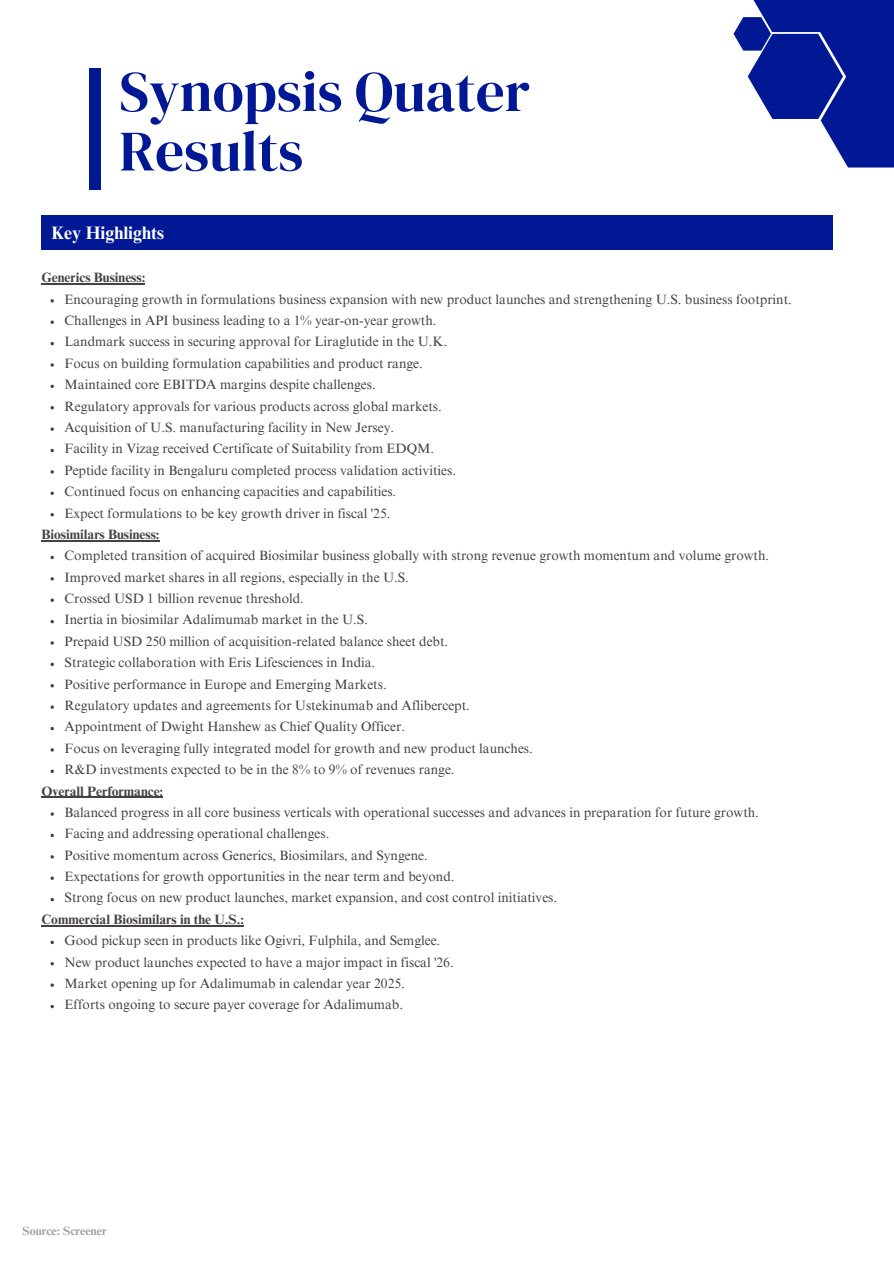
<style>
.page{position:relative;width:894px;height:1264px;background:#fff}
.page>*{position:absolute;margin:0;border:0;box-sizing:border-box;transform-origin:0 0}
.t1{font:57px/59.4px "DM Serif Display";color:#001894}
.t2{font:700 18px "Times NRMT Pro";color:#fff}
.t3{font:13.5px "Times NRMT Pro";color:#444242}
.t4{font:700 13.5px "Times NRMT Pro";color:#444242}
.t5{font:700 12px "Times NRMT Pro";color:#444242}
</style>
<div class="page">
<div style="left:89px;top:68px;width:12px;height:122px;background:#001894"></div>
<div style="left:801px;top:0;width:92px;height:113px;background:#001894"></div>
<svg style="left:733px;top:17px;width:160px;height:150px"></svg>
<div style="left:744px;top:0;width:114px;height:32px;background:#001894"></div>
<hr style="left:41px;top:283px;width:104px;height:1px;background:#444242">
<svg style="left:50px;top:320px;width:4px;height:4px"></svg>
<svg style="left:50px;top:342px;width:4px;height:3px"></svg>
<svg style="left:50px;top:384px;width:4px;height:4px"></svg>
<svg style="left:50px;top:406px;width:4px;height:3px"></svg>
<svg style="left:50px;top:427px;width:4px;height:4px"></svg>
<svg style="left:50px;top:449px;width:4px;height:3px"></svg>
<svg style="left:50px;top:491px;width:4px;height:4px"></svg>
<svg style="left:50px;top:513px;width:4px;height:3px"></svg>
<hr style="left:41px;top:540px;width:118px;height:1px;background:#444242">
<svg style="left:50px;top:555px;width:4px;height:4px"></svg>
<svg style="left:50px;top:598px;width:4px;height:4px"></svg>
<svg style="left:50px;top:620px;width:4px;height:3px"></svg>
<svg style="left:50px;top:662px;width:4px;height:4px"></svg>
<svg style="left:50px;top:684px;width:4px;height:3px"></svg>
<svg style="left:50px;top:726px;width:4px;height:4px"></svg>
<svg style="left:50px;top:769px;width:4px;height:4px"></svg>
<hr style="left:41px;top:796px;width:122px;height:1px;background:#444242">
<svg style="left:50px;top:833px;width:4px;height:4px"></svg>
<svg style="left:50px;top:898px;width:4px;height:3px"></svg>
<hr style="left:41px;top:924px;width:203px;height:2px;background:#444242">
<svg style="left:50px;top:940px;width:4px;height:4px"></svg>
<svg style="left:50px;top:962px;width:4px;height:3px"></svg>
<svg style="left:50px;top:1004px;width:4px;height:4px"></svg>
<div style="left:41px;top:215px;width:791px;height:35px;background:#001894"></div>
<h1 class="t1" style="left:119px;top:61px;width:412px">Synopsis Quater<br>Results</h1>
<p class="t2" style="left:51px;top:226px;width:114px">Key Highlights</p>
<h2 class="t4" style="left:41px;top:272px;width:105px">Generics Business:</h2>
<h2 class="t3" style="left:64px;top:294px;width:728px">Encouraging growth in formulations business expansion with new product launches and strengthening U.S. business footprint.</h2>
<h3 class="t3" style="left:64px;top:315px;width:373px">Challenges in API business leading to a 1% year-on-year growth.</h3>
<p class="t3" style="left:64px;top:337px;width:384px">Landmark success in securing approval for Liraglutide in the U.K.</p>
<p class="t3" style="left:64px;top:358px;width:360px">Focus on building formulation capabilities and product range.</p>
<p class="t3" style="left:64px;top:379px;width:312px">Maintained core EBITDA margins despite challenges.</p>
<p class="t3" style="left:64px;top:401px;width:379px">Regulatory approvals for various products across global markets.</p>
<p class="t3" style="left:64px;top:422px;width:331px">Acquisition of U.S. manufacturing facility in New Jersey.</p>
<p class="t3" style="left:64px;top:443px;width:371px">Facility in Vizag received Certificate of Suitability from EDQM.</p>
<p class="t3" style="left:64px;top:465px;width:393px">Peptide facility in Bengaluru completed process validation activities.</p>
<p class="t3" style="left:64px;top:486px;width:333px">Continued focus on enhancing capacities and capabilities.</p>
<p class="t3" style="left:64px;top:508px;width:327px">Expect formulations to be key growth driver in fiscal '25.</p>
<p class="t4" style="left:41px;top:529px;width:119px">Biosimilars Business:</p>
<p class="t3" style="left:64px;top:550px;width:706px">Completed transition of acquired Biosimilar business globally with strong revenue growth momentum and volume growth.</p>
<h3 class="t3" style="left:64px;top:572px;width:346px">Improved market shares in all regions, especially in the U.S.</h3>
<p class="t3" style="left:64px;top:593px;width:241px">Crossed USD 1 billion revenue threshold.</p>
<p class="t3" style="left:64px;top:614px;width:305px">Inertia in biosimilar Adalimumab market in the U.S.</p>
<p class="t3" style="left:64px;top:636px;width:385px">Prepaid USD 250 million of acquisition-related balance sheet debt.</p>
<p class="t3" style="left:64px;top:657px;width:312px">Strategic collaboration with Eris Lifesciences in India.</p>
<p class="t3" style="left:64px;top:679px;width:323px">Positive performance in Europe and Emerging Markets.</p>
<p class="t3" style="left:64px;top:700px;width:407px">Regulatory updates and agreements for Ustekinumab and Aflibercept.</p>
<p class="t3" style="left:64px;top:721px;width:342px">Appointment of Dwight Hanshew as Chief Quality Officer.</p>
<p class="t3" style="left:64px;top:743px;width:469px">Focus on leveraging fully integrated model for growth and new product launches.</p>
<p class="t3" style="left:64px;top:764px;width:391px">R&amp;D investments expected to be in the 8% to 9% of revenues range.</p>
<p class="t4" style="left:41px;top:785px;width:123px">Overall Performance:</p>
<p class="t3" style="left:64px;top:807px;width:695px">Balanced progress in all core business verticals with operational successes and advances in preparation for future growth.</p>
<h3 class="t3" style="left:64px;top:828px;width:266px">Facing and addressing operational challenges.</h3>
<p class="t3" style="left:64px;top:850px;width:365px">Positive momentum across Generics, Biosimilars, and Syngene.</p>
<p class="t3" style="left:64px;top:871px;width:391px">Expectations for growth opportunities in the near term and beyond.</p>
<p class="t3" style="left:64px;top:892px;width:494px">Strong focus on new product launches, market expansion, and cost control initiatives.</p>
<p class="t4" style="left:41px;top:914px;width:204px">Commercial Biosimilars in the U.S.:</p>
<p class="t3" style="left:64px;top:935px;width:377px">Good pickup seen in products like Ogivri, Fulphila, and Semglee.</p>
<h3 class="t3" style="left:64px;top:956px;width:390px">New product launches expected to have a major impact in fiscal '26.</h3>
<p class="t3" style="left:64px;top:978px;width:342px">Market opening up for Adalimumab in calendar year 2025.</p>
<p class="t3" style="left:64px;top:999px;width:340px">Efforts ongoing to secure payer coverage for Adalimumab.</p>
<p class="t5" style="left:22px;top:1226px;width:86px">Source: Screener</p>
</div>
